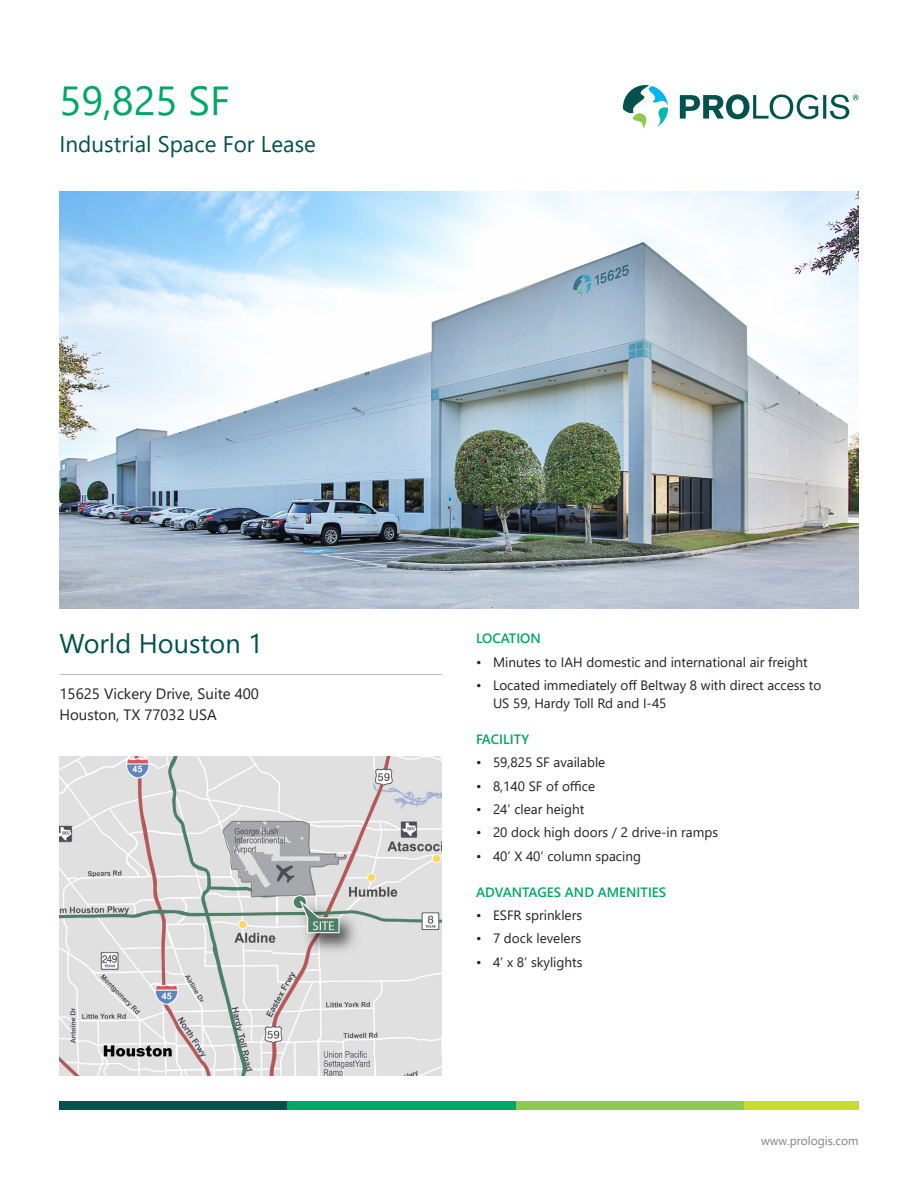
<style>
.page{position:relative;width:918px;height:1188px;background:#fff}
.page>*{position:absolute;margin:0;border:0;box-sizing:border-box;transform-origin:0 0}
.t1{font:40.5px "Segoe UI";color:#00a767}
.t2{font:27px "Segoe UI";color:#00524d}
.t3{font:22.5px "Segoe UI";color:#00524d}
.t4{font:15px/21px "Segoe UI";color:#231f20}
.t5{font:13.5px/18px "Segoe UI";color:#231f20}
.t6{font:600 13.5px "Segoe UI";color:#00a767}
.t7{font:12px "Segoe UI";color:#7d8183}
</style>
<div class="page">
<svg style="left:623px;top:85px;width:45px;height:44px"></svg>
<svg style="left:680px;top:94px;width:178px;height:25px"></svg>
<div style="left:60px;top:1101px;width:228px;height:9px;background:#00524d"></div>
<div style="left:516px;top:1101px;width:228px;height:9px;background:#91c94f"></div>
<div style="left:288px;top:1101px;width:228px;height:9px;background:#00a767"></div>
<div style="left:744px;top:1101px;width:114px;height:9px;background:#cadb2f"></div>
<hr style="left:60px;top:674px;width:382px;height:1px;background:#babcbc">
<img style="left:60px;top:757px;width:382px;height:319px">
<img style="left:60px;top:191px;width:798px;height:417px">
<h1 class="t1" style="left:60px;top:62px;width:172px">59,825 SF</h1>
<h3 class="t3" style="left:60px;top:123px;width:258px">Industrial Space For Lease</h3>
<p class="t2" style="left:60px;top:618px;width:205px">World Houston 1</p>
<p class="t4" style="left:60px;top:682px;width:201px">15625 Vickery Drive, Suite 400<br>Houston, TX 77032 USA</p>
<p class="t6" style="left:476px;top:626px;width:66px">LOCATION</p>
<p class="t5" style="left:476px;top:652px;width:333px">• Minutes to IAH domestic and international air freight</p>
<p class="t5" style="left:493px;top:675px;width:330px;text-indent:-17px">• Located immediately off Beltway 8 with direct access to<br>US 59, Hardy Toll Rd and I-45</p>
<p class="t6" style="left:476px;top:727px;width:55px">FACILITY</p>
<p class="t5" style="left:476px;top:752px;width:131px">• 59,825 SF available</p>
<p class="t5" style="left:476px;top:776px;width:121px">• 8,140 SF of office</p>
<p class="t5" style="left:476px;top:799px;width:110px">• 24’ clear height</p>
<p class="t5" style="left:476px;top:822px;width:244px">• 20 dock high doors / 2 drive-in ramps</p>
<p class="t5" style="left:476px;top:846px;width:167px">• 40’ X 40’ column spacing</p>
<p class="t6" style="left:476px;top:879px;width:192px">ADVANTAGES AND AMENITIES</p>
<p class="t5" style="left:476px;top:905px;width:108px">• ESFR sprinklers</p>
<p class="t5" style="left:476px;top:928px;width:107px">• 7 dock levelers</p>
<p class="t5" style="left:476px;top:952px;width:108px">• 4’ x 8’ skylights</p>
<p class="t7" style="left:761px;top:1130px;width:99px">www.prologis.com</p>
</div>
